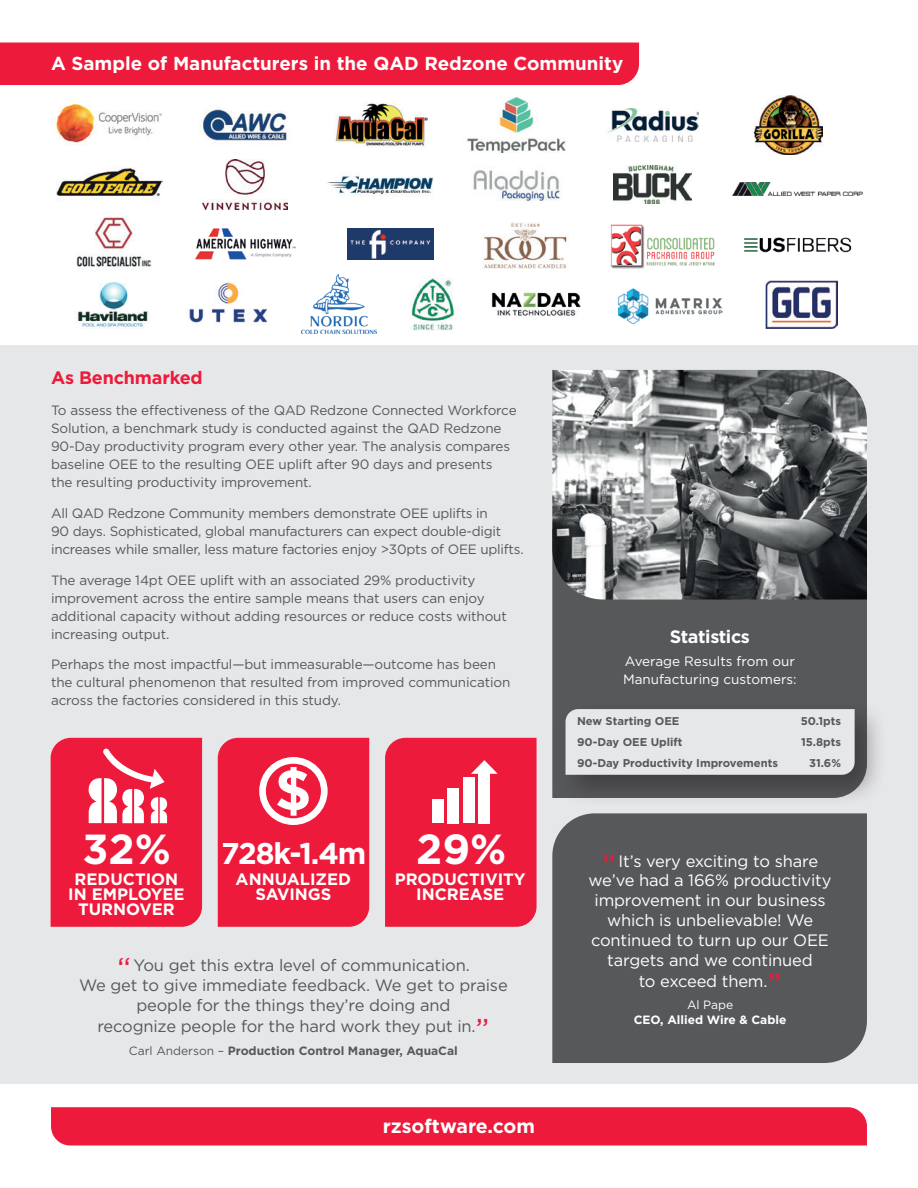
<style>
.page{position:relative;width:918px;height:1188px;background:#fff}
.page>*{position:absolute;margin:0;border:0;box-sizing:border-box;transform-origin:0 0}
.t1{font:700 42px "Gotham";color:#fff}
.t2{font:700 30px "Gotham";letter-spacing:-.04em;color:#fff}
.t3{font:700 19.5px "Gotham";color:#fff}
.t4{font:700 18.75px "Gotham";color:#fff}
.t5{font:700 18px "Gotham";letter-spacing:-.01em;color:#ed1a3b}
.t6{font:700 18px "Gotham";letter-spacing:-.02em;color:#fff}
.t7{font:16.5px/20px "Gotham";letter-spacing:-.01em;color:#fff;text-align:center}
.t8{font:16.5px/20.2px "Gotham";letter-spacing:-.01em;color:#57585a;text-align:center}
.t9{font:700 16.5px/15px "Gotham";color:#fff;text-align:center}
.t10{font:13.5px/18px "Gotham";letter-spacing:-.01em;color:#57585a}
.t11{font:13.5px/18px "Gotham";color:#fff}
.t12{font:700 12px "Gotham";color:#57585a}
.t13{font:700 12px "Gotham";color:#fff}
.t14{font:12px "Gotham";color:#fff}
.t15{font:700 11.25px "Gotham";color:#57585a}
.s1{font-size:31.5px;color:#ed1a3b}
.s2{font-weight:400}
</style>
<div class="page">
<div style="left:0;top:43px;width:639px;height:42px;background:#ed1a3b"></div>
<div style="left:0;top:345px;width:918px;height:739px;background:#e6e7e9"></div>
<div style="left:552px;top:600px;width:315px;height:198px;background:#57585a"></div>
<div style="left:552px;top:813px;width:315px;height:250px;background:#57585a"></div>
<div style="left:51px;top:1107px;width:816px;height:38px;background:#ed1a3b"></div>
<img style="left:56px;top:103px;width:106px;height:40px">
<img style="left:203px;top:109px;width:84px;height:32px">
<img style="left:335px;top:103px;width:93px;height:43px">
<img style="left:467px;top:97px;width:99px;height:56px">
<img style="left:607px;top:109px;width:91px;height:32px">
<img style="left:755px;top:95px;width:67px;height:60px">
<img style="left:56px;top:168px;width:106px;height:28px">
<img style="left:202px;top:159px;width:86px;height:51px">
<img style="left:327px;top:176px;width:106px;height:18px">
<img style="left:473px;top:170px;width:87px;height:31px">
<img style="left:614px;top:165px;width:78px;height:39px">
<img style="left:733px;top:182px;width:129px;height:14px">
<img style="left:76px;top:217px;width:76px;height:50px">
<img style="left:195px;top:229px;width:101px;height:30px">
<img style="left:347px;top:229px;width:87px;height:31px">
<img style="left:744px;top:237px;width:108px;height:16px">
<svg style="left:51px;top:738px;width:151px;height:189px;background:#ee2e4c"></svg>
<svg style="left:385px;top:738px;width:152px;height:189px;background:#ee2c4a"></svg>
<svg style="left:218px;top:738px;width:151px;height:189px;background:#ee2c4a"></svg>
<div style="left:556px;top:700px;width:331px;height:107px;background:#231f20;opacity:.45"></div>
<svg style="left:566px;top:709px;width:289px;height:66px"></svg>
<img style="left:552px;top:370px;width:315px;height:230px">
<img style="left:617px;top:288px;width:106px;height:37px">
<img style="left:189px;top:282px;width:79px;height:41px">
<img style="left:483px;top:223px;width:84px;height:46px">
<img style="left:301px;top:274px;width:75px;height:60px">
<img style="left:411px;top:278px;width:44px;height:53px">
<img style="left:611px;top:224px;width:104px;height:45px">
<img style="left:491px;top:292px;width:90px;height:24px">
<img style="left:77px;top:282px;width:71px;height:45px">
<img style="left:765px;top:280px;width:73px;height:48px">
<h3 class="t4" style="left:51px;top:51px;width:574px">A Sample of Manufacturers in the QAD Redzone Community</h3>
<h3 class="t5" style="left:51px;top:366px;width:153px">As Benchmarked</h3>
<p class="t10" style="left:51px;top:401px;width:467px">To assess the effectiveness of the QAD Redzone Connected Workforce Solution, a benchmark study is conducted against the QAD Redzone 90-Day productivity program every other year. The analysis compares baseline OEE to the resulting OEE uplift after 90 days and presents the resulting productivity improvement.</p>
<p class="t10" style="left:51px;top:504px;width:474px">All QAD Redzone Community members demonstrate OEE uplifts in<br>90 days. Sophisticated, global manufacturers can expect double-digit increases while smaller, less mature factories enjoy &gt;30pts of OEE uplifts.</p>
<p class="t10" style="left:51px;top:570px;width:457px">The average 14pt OEE uplift with an associated 29% productivity improvement across the entire sample means that users can enjoy additional capacity without adding resources or reduce costs without increasing output.</p>
<p class="t10" style="left:51px;top:655px;width:461px">Perhaps the most impactful—but immeasurable—outcome has been the cultural phenomenon that resulted from improved communication across the factories considered in this study.</p>
<h1 class="t1" style="left:82px;top:821px;width:90px">32%</h1>
<p class="t9" style="left:68px;top:871px;width:118px">REDUCTION<br>IN EMPLOYEE<br>TURNOVER</p>
<h2 class="t2" style="left:221px;top:833px;width:147px">728k-1.4m</h2>
<p class="t9" style="left:236px;top:872px;width:117px">ANNUALIZED<br>SAVINGS</p>
<h1 class="t1" style="left:416px;top:821px;width:92px">29%</h1>
<p class="t9" style="left:395px;top:871px;width:133px">PRODUCTIVITY<br>INCREASE</p>
<p class="t8" style="left:79px;top:955px;width:430px"><span class="s1">“</span> You get this extra level of communication.<br>We get to give immediate feedback. We get to praise people for the things they’re doing and<br>recognize people for the hard work they put in.<span class="s1">”</span></p>
<p class="t12" style="left:129px;top:1043px;width:330px"><span class="s2">Carl Anderson –</span> Production Control Manager, AquaCal</p>
<h3 class="t3" style="left:383px;top:1113px;width:154px">rzsoftware.com</h3>
<h3 class="t6" style="left:670px;top:625px;width:82px">Statistics</h3>
<p class="t11" style="left:623px;top:652px;width:175px">Average Results from our<br>Manufacturing customers:</p>
<p class="t15" style="left:577px;top:714px;width:104px">New Starting OEE</p>
<p class="t15" style="left:801px;top:714px;width:42px">50.1pts</p>
<p class="t15" style="left:577px;top:734px;width:107px">90-Day OEE Uplift</p>
<p class="t15" style="left:801px;top:734px;width:42px">15.8pts</p>
<p class="t15" style="left:577px;top:755px;width:203px">90-Day Productivity Improvements</p>
<p class="t15" style="left:809px;top:755px;width:34px">31.6%</p>
<p class="t7" style="left:589px;top:850px;width:244px"><span class="s1">“</span> It’s very exciting to share we’ve had a 166% productivity improvement in our business which is unbelievable! We continued to turn up our OEE targets and we continued<br>to exceed them.<span class="s1">”</span></p>
<p class="t14" style="left:687px;top:997px;width:48px">Al Pape</p>
<p class="t13" style="left:634px;top:1012px;width:154px">CEO, Allied Wire &amp; Cable</p>
</div>
